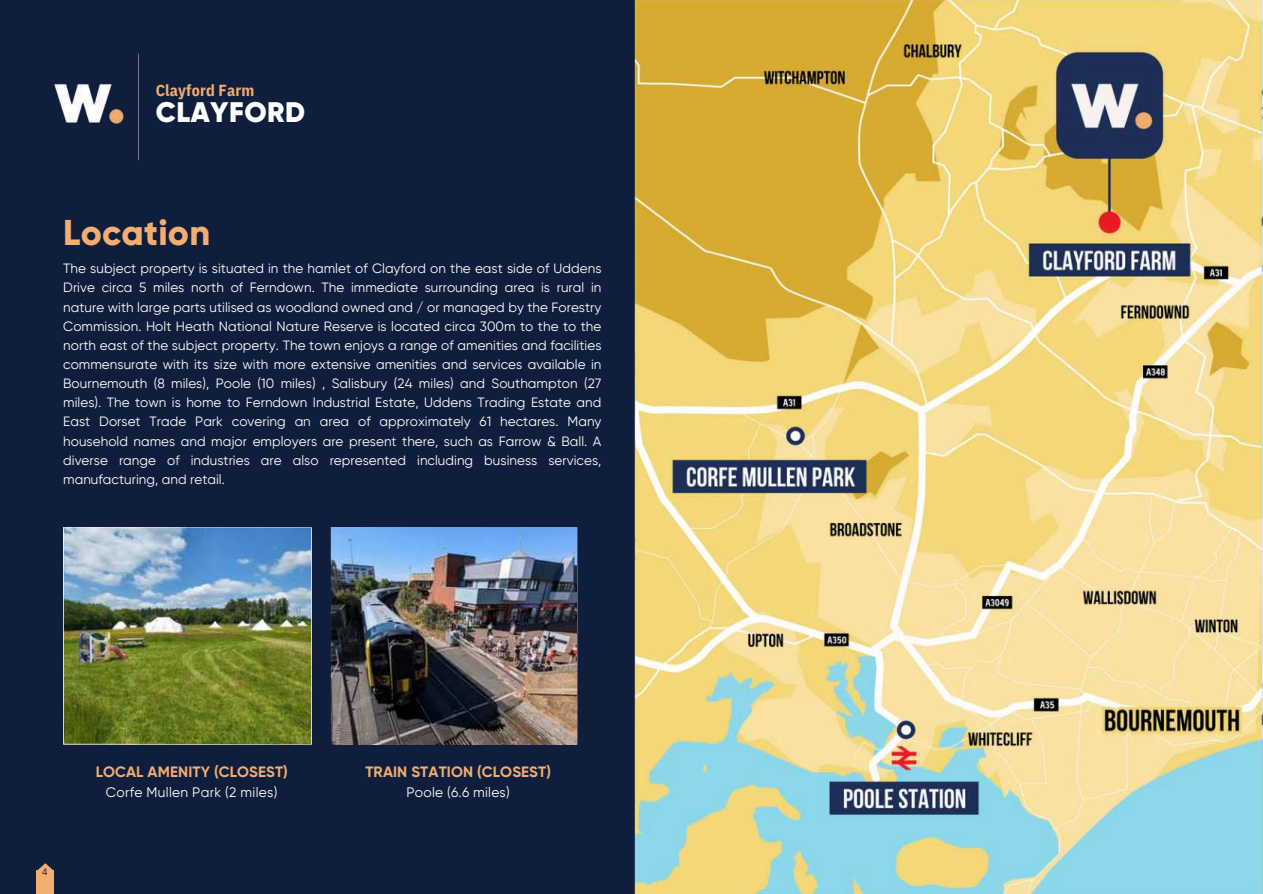
<style>
.page{position:relative;width:1263px;height:894px;background:#fff}
.page>*{position:absolute;margin:0;border:0;box-sizing:border-box;transform-origin:0 0}
.t1{font:800 35.85px "Gilroy";letter-spacing:.01em;color:#f2ad70}
.t2{font:28.2px "Anonymous";letter-spacing:.02em;color:#fff}
.t3{font:700 16.05px "IBM Plex Sans Cond";letter-spacing:.01em;color:#f2ad70}
.t4{font:700 15px "Gilroy";letter-spacing:.01em;color:#f2ad70}
.t5{font:13.8px "Gilroy";letter-spacing:.02em;color:#fff}
.t6{font:13.5px/19.2px "Gilroy";letter-spacing:.005em;color:#fff;text-align:justify}
.t7{font:9.3px "IBM Plex Sans";color:#122145}
</style>
<div class="page">
<div style="left:0;top:0;width:627px;height:893px;background:#0f1e3c"></div>
<div style="left:37px;top:870px;width:17px;height:23px;background:#f2ad6f"></div>
<svg style="left:37px;top:862px;width:17px;height:8px"></svg>
<img style="left:312px;top:527px;width:265px;height:217px">
<img style="left:63px;top:526px;width:249px;height:218px">
<img style="left:46px;top:47px;width:101px;height:120px">
<img style="left:627px;top:0;width:636px;height:893px">
<p class="t3" style="left:156px;top:77px;width:100px">Clayford Farm</p>
<h2 class="t2" style="left:156px;top:99px;width:151px">CLAYFORD</h2>
<h1 class="t1" style="left:63px;top:210px;width:149px">Location</h1>
<p class="t6" style="left:63px;top:259px;width:540px">The subject property is situated in the hamlet of Clayford on the east side of Uddens Drive circa 5 miles north of Ferndown. The immediate surrounding area is rural in nature with large parts utilised as woodland owned and / or managed by the Forestry Commission. Holt Heath National Nature Reserve is located circa 300m to the to the north east of the subject property. The town enjoys a range of amenities and facilities commensurate with its size with more extensive amenities and services available in Bournemouth (8 miles), Poole (10 miles) , Salisbury (24 miles) and Southampton (27 miles). The town is home to Ferndown Industrial Estate, Uddens Trading Estate and East Dorset Trade Park covering an area of approximately 61 hectares. Many household names and major employers are present there, such as Farrow &amp; Ball. A diverse range of industries are also represented including business services, manufacturing, and retail.</p>
<p class="t7" style="left:42px;top:864px;width:7px">4</p>
<p class="t4" style="left:96px;top:762px;width:194px">LOCAL AMENITY (CLOSEST)</p>
<p class="t5" style="left:106px;top:783px;width:173px">Corfe Mullen Park (2 miles)</p>
<p class="t4" style="left:365px;top:762px;width:187px">TRAIN STATION (CLOSEST)</p>
<p class="t5" style="left:406px;top:783px;width:105px">Poole (6.6 miles)</p>
</div>
